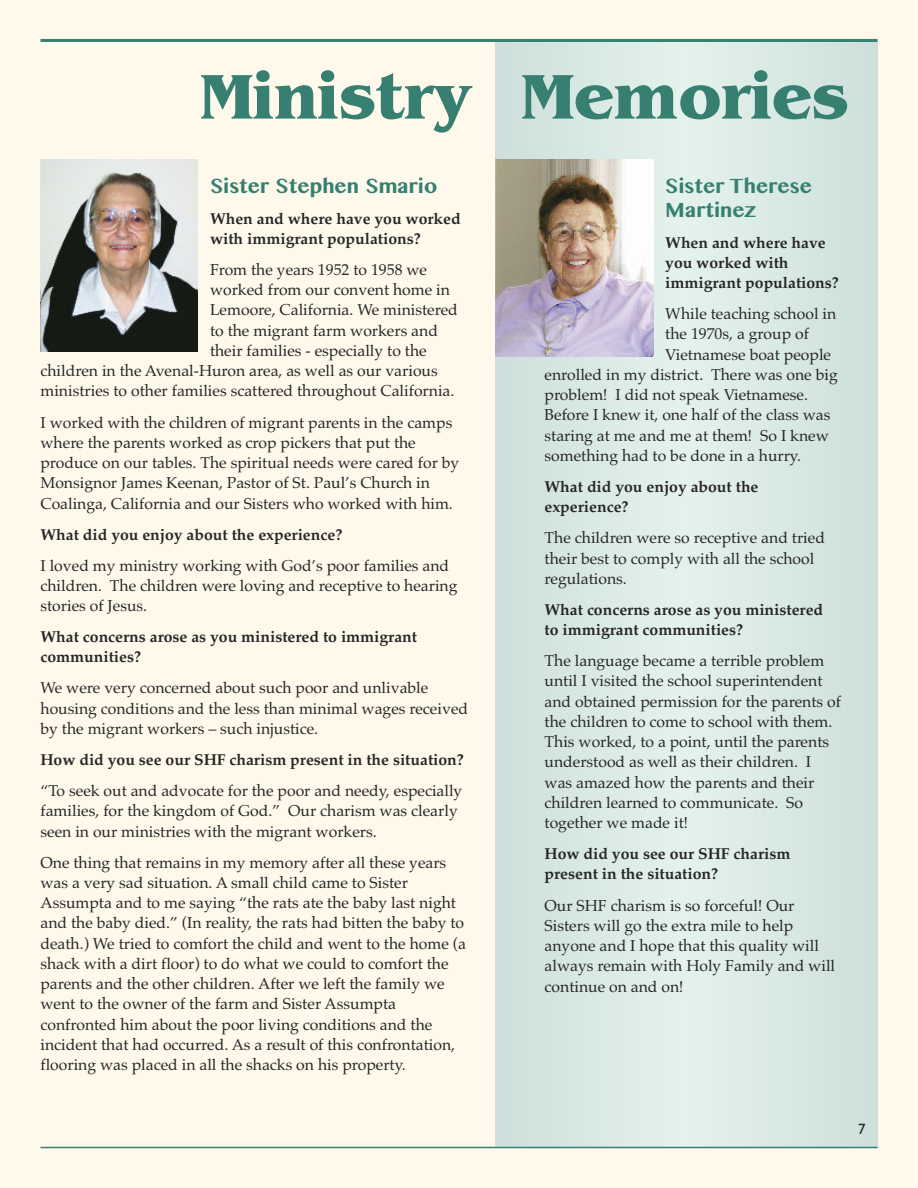
<style>
.page{position:relative;width:918px;height:1188px;background:#fef9eb}
.page>*{position:absolute;margin:0;border:0;box-sizing:border-box;transform-origin:0 0}
.t1{font:700 66px "Benguiat";color:#367f71}
.t2{font:700 22.5px/24px "Kannada MN";color:#367f71}
.t3{font:15.75px/20.2px "Palatino";color:#272627}
.t4{font:700 15.75px/20.2px "Palatino";color:#272627}
.t5{font:15px "Gill Sans";color:#272627}
</style>
<div class="page">
<div style="left:496px;top:40px;width:381px;height:1107px;background:#d9e9e4"></div>
<hr style="left:40px;top:39px;width:838px;height:3px;background:#367f71">
<hr style="left:40px;top:1147px;width:838px;height:1px;background:#367f71">
<img style="left:41px;top:160px;width:157px;height:192px">
<img style="left:496px;top:160px;width:157px;height:196px">
<h1 class="t1" style="left:200px;top:57px;width:650px">Ministry Memories</h1>
<h2 class="t2" style="left:210px;top:173px;width:229px">Sister Stephen Smario</h2>
<p class="t4" style="left:210px;top:208px;width:252px">When and where have you worked with immigrant populations?</p>
<p class="t3" style="left:210px;top:259px;width:219px">From the years 1952 to 1958 we</p>
<p class="t3" style="left:210px;top:280px;width:242px">worked from our convent home in</p>
<p class="t3" style="left:210px;top:300px;width:249px">Lemoore, California. We ministered</p>
<p class="t3" style="left:210px;top:320px;width:229px">to the migrant farm workers and</p>
<p class="t3" style="left:210px;top:340px;width:218px">their families - especially to the</p>
<p class="t3" style="left:41px;top:361px;width:399px">children in the Avenal-Huron area, as well as our various</p>
<p class="t3" style="left:41px;top:381px;width:415px">ministries to other families scattered throughout California.</p>
<p class="t3" style="left:41px;top:412px;width:420px">I worked with the children of migrant parents in the camps where the parents worked as crop pickers that put the produce on our tables. The spiritual needs were cared for by Monsignor James Keenan, Pastor of St. Paul’s Church in Coalinga, California and our Sisters who worked with him.</p>
<p class="t4" style="left:41px;top:524px;width:303px">What did you enjoy about the experience?</p>
<p class="t3" style="left:41px;top:555px;width:419px">I loved my ministry working with God’s poor families and children. The children were loving and receptive to hearing stories of Jesus.</p>
<p class="t4" style="left:41px;top:627px;width:378px">What concerns arose as you ministered to immigrant communities?</p>
<p class="t3" style="left:41px;top:678px;width:429px">We were very concerned about such poor and unlivable housing conditions and the less than minimal wages received by the migrant workers – such injustice.</p>
<p class="t4" style="left:41px;top:749px;width:425px">How did you see our SHF charism present in the situation?</p>
<p class="t3" style="left:41px;top:780px;width:423px">“To seek out and advocate for the poor and needy, especially families, for the kingdom of God.” Our charism was clearly seen in our ministries with the migrant workers.</p>
<p class="t3" style="left:40px;top:852px;width:427px">One thing that remains in my memory after all these years was a very sad situation. A small child came to Sister Assumpta and to me saying “the rats ate the baby last night and the baby died.” (In reality, the rats had bitten the baby to death.) We tried to comfort the child and went to the home (a shack with a dirt floor) to do what we could to comfort the parents and the other children. After we left the family we went to the owner of the farm and Sister Assumpta confronted him about the poor living conditions and the incident that had occurred. As a result of this confrontation, flooring was placed in all the shacks on his property.</p>
<h2 class="t2" style="left:665px;top:173px;width:148px">Sister Therese<br>Martinez</h2>
<p class="t4" style="left:665px;top:232px;width:175px">When and where have you worked with immigrant populations?</p>
<p class="t3" style="left:665px;top:304px;width:173px">While teaching school in</p>
<p class="t3" style="left:665px;top:324px;width:145px">the 1970s, a group of</p>
<p class="t3" style="left:665px;top:344px;width:167px">Vietnamese boat people</p>
<p class="t3" style="left:545px;top:364px;width:295px">enrolled in my district. There was one big</p>
<p class="t3" style="left:545px;top:385px;width:265px">problem! I did not speak Vietnamese.</p>
<p class="t3" style="left:545px;top:405px;width:287px">Before I knew it, one half of the class was</p>
<p class="t3" style="left:545px;top:425px;width:286px">staring at me and me at them! So I knew</p>
<p class="t3" style="left:545px;top:445px;width:258px">something had to be done in a hurry.</p>
<p class="t4" style="left:545px;top:476px;width:215px">What did you enjoy about the experience?</p>
<p class="t3" style="left:545px;top:528px;width:282px">The children were so receptive and tried their best to comply with all the school regulations.</p>
<p class="t4" style="left:545px;top:599px;width:280px">What concerns arose as you ministered to immigrant communities?</p>
<p class="t3" style="left:545px;top:651px;width:298px">The language became a terrible problem until I visited the school superintendent and obtained permission for the parents of the children to come to school with them.<br>This worked, to a point, until the parents understood as well as their children. I was amazed how the parents and their children learned to communicate. So together we made it!</p>
<p class="t4" style="left:545px;top:844px;width:247px">How did you see our SHF charism present in the situation?</p>
<p class="t3" style="left:545px;top:895px;width:292px">Our SHF charism is so forceful! Our Sisters will go the extra mile to help anyone and I hope that this quality will always remain with Holy Family and will continue on and on!</p>
<p class="t5" style="left:858px;top:1120px;width:9px">7</p>
</div>
